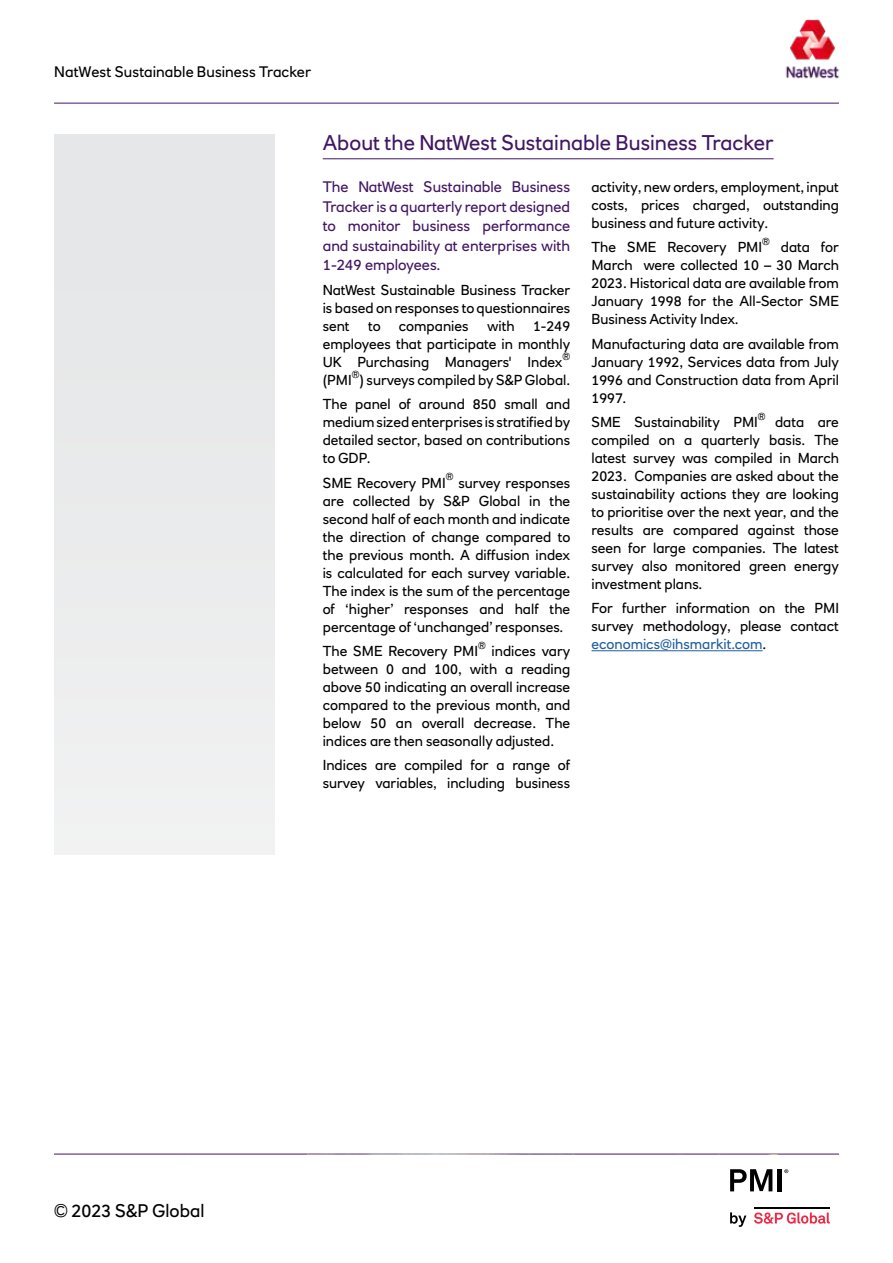
<style>
.page{position:relative;width:893px;height:1263px;background:#fff}
.page>*{position:absolute;margin:0;border:0;box-sizing:border-box;transform-origin:0 0}
.t1{font:21px "RN House Sans";color:#411663}
.t2{font:18px "RN House Sans";color:#000}
.t3{font:15px/19.5px "RN House Sans";color:#411663;text-align:justify}
.t4{font:15px "RN House Sans";letter-spacing:.005em;color:#000}
.t5{font:14.25px/18px "RN House Sans";color:#000;text-align:justify}
.t6{font:10.05px "RN House Sans";color:#000}
.s1{color:#215e9e}
</style>
<div class="page">
<hr style="left:54px;top:103px;width:785px;height:1px;background:#411663">
<hr style="left:54px;top:1154px;width:785px;height:1px;background:#411663">
<img style="left:785px;top:19px;width:55px;height:60px">
<svg style="left:730px;top:1212px;width:16px;height:15px"></svg>
<svg style="left:754px;top:1212px;width:76px;height:12px"></svg>
<hr style="left:754px;top:1207px;width:76px;height:2px;background:#000">
<svg style="left:730px;top:1169px;width:42px;height:22px"></svg>
<hr style="left:778px;top:1169px;width:4px;height:22px;background:#000">
<svg style="left:784px;top:1169px;width:4px;height:4px"></svg>
<hr style="left:591px;top:650px;width:172px;height:1px;background:#215e9e">
<hr style="left:323px;top:159px;width:451px;height:1px;background:#411663">
<div style="left:54px;top:134px;width:220px;height:721px;background:#e6e7e8"></div>
<p class="t4" style="left:54px;top:63px;width:259px">NatWest Sustainable Business Tracker</p>
<h1 class="t1" style="left:323px;top:130px;width:452px">About the NatWest Sustainable Business Tracker</h1>
<p class="t3" style="left:323px;top:177px;width:249px">The NatWest Sustainable Business Tracker is a quarterly report designed to monitor business performance and sustainability at enterprises with 1-249 employees.</p>
<p class="t5" style="left:323px;top:281px;width:249px">NatWest Sustainable Business Tracker is based on responses to questionnaires sent</p>
<p class="t5" style="left:368px;top:317px;width:14px">to</p>
<p class="t5" style="left:399px;top:317px;width:71px">companies</p>
<p class="t5" style="left:487px;top:317px;width:29px">with</p>
<p class="t5" style="left:323px;top:317px;width:249px;text-indent:210px">1-249 employees that participate in monthly UK Purchasing Managers' Index</p>
<p class="t6" style="left:563px;top:350px;width:9px">®</p>
<p class="t6" style="left:352px;top:368px;width:9px">®</p>
<p class="t5" style="left:323px;top:367px;width:249px;line-height:24.5px;text-align:right">) surveys compiled by S&amp;P Global.<br>The panel of around 850 small and</p>
<p class="t5" style="left:323px;top:413px;width:249px">medium sized enterprises is stratified by detailed sector, based on contributions to GDP.</p>
<p class="t5" style="left:323px;top:473px;width:125px">SME Recovery PMI</p>
<p class="t5" style="left:323px;top:371px;width:31px">(PMI</p>
<p class="t6" style="left:446px;top:471px;width:9px">®</p>
<p class="t5" style="left:323px;top:473px;width:249px;text-indent:136px">survey responses are collected by S&amp;P Global in the second half of each month and indicate the direction of change compared to the previous month. A diffusion index is calculated for each survey variable.<br>The index is the sum of the percentage of ‘higher’ responses and half the percentage of ‘unchanged’ responses.</p>
<p class="t5" style="left:323px;top:642px;width:157px">The SME Recovery PMI</p>
<p class="t6" style="left:478px;top:639px;width:9px">®</p>
<p class="t5" style="left:323px;top:642px;width:249px;text-indent:169px">indices vary between 0 and 100, with a reading above 50 indicating an overall increase compared to the previous month, and below 50 an overall decrease. The indices are then seasonally adjusted.</p>
<p class="t5" style="left:323px;top:756px;width:249px">Indices are compiled for a range of survey variables, including business</p>
<p class="t5" style="left:591px;top:178px;width:249px">activity, new orders, employment, input costs, prices charged, outstanding business and future activity.</p>
<p class="t5" style="left:591px;top:238px;width:172px">The SME Recovery PMI</p>
<p class="t6" style="left:762px;top:235px;width:9px">®</p>
<p class="t5" style="left:591px;top:238px;width:249px;text-indent:189px">data for March were collected 10 – 30 March 2023. Historical data are available from January 1998 for the All-Sector SME Business Activity Index.</p>
<p class="t5" style="left:591px;top:334px;width:249px">Manufacturing data are available from January 1992, Services data from July 1996 and Construction data from April 1997.</p>
<p class="t5" style="left:591px;top:413px;width:168px">SME Sustainability PMI</p>
<p class="t6" style="left:758px;top:410px;width:9px">®</p>
<p class="t5" style="left:591px;top:413px;width:249px;text-indent:184px">data are compiled on a quarterly basis. The latest survey was compiled in March 2023. Companies are asked about the sustainability actions they are looking to prioritise over the next year, and the results are compared against those seen for large companies. The latest survey also monitored green energy investment plans.</p>
<p class="t5" style="left:591px;top:599px;width:249px">For further information on the PMI survey methodology, please contact <span class="s1">economics@ihsmarkit.com</span>.</p>
<p class="t2" style="left:54px;top:1199px;width:152px">© 2023 S&amp;P Global</p>
</div>
